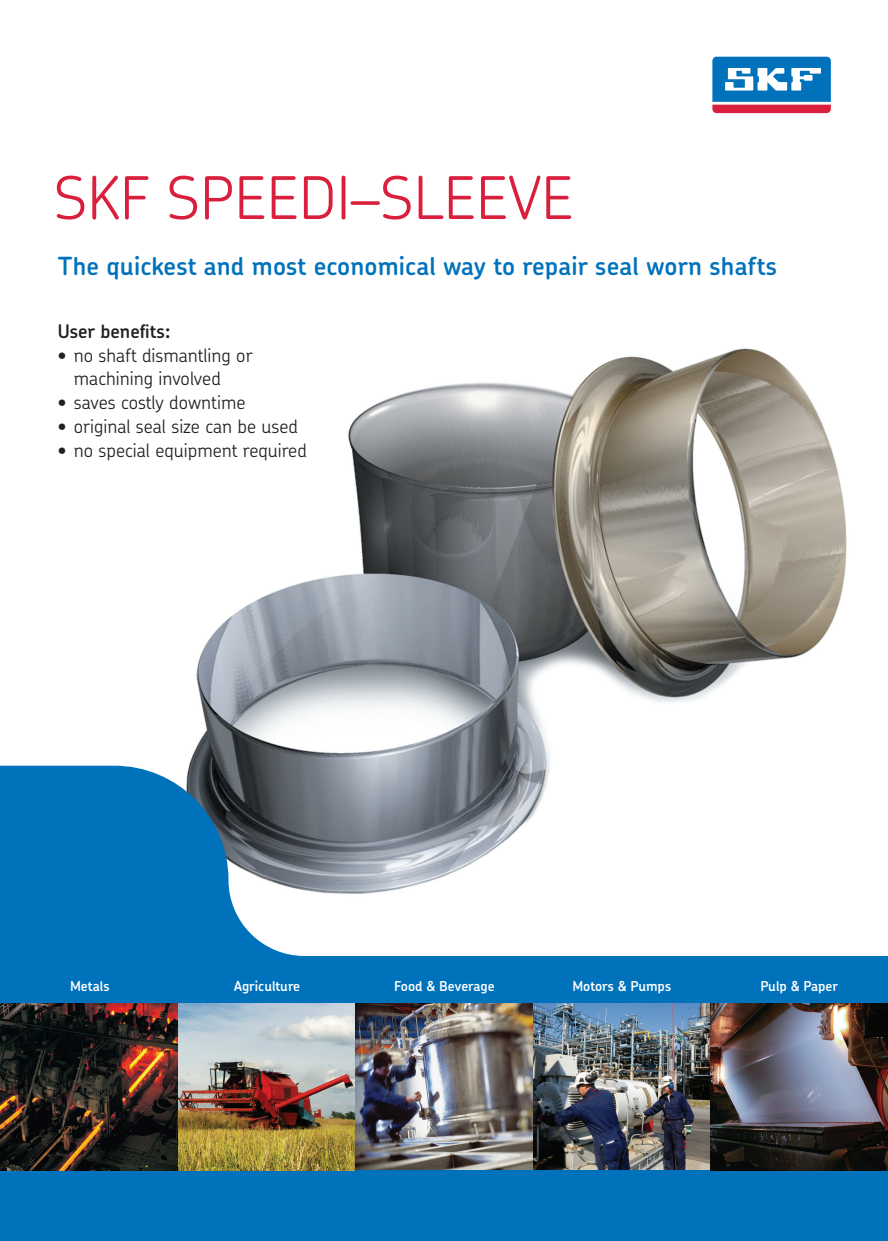
<style>
.page{position:relative;width:888px;height:1241px;background:#fff}
.page>*{position:absolute;margin:0;border:0;box-sizing:border-box;transform-origin:0 0}
.t1{font:300 58.75px "SKF Chevin";color:#da1f3d}
.t2{font:600 25px "SKF Chevin";letter-spacing:.005em;color:#0072bc}
.t3{font:300 18.75px/23.8px "SKF Chevin";color:#231f20}
.t4{font:600 18.75px "SKF Chevin";color:#231f20}
.t5{font:600 13.75px "SKF Chevin";color:#fff}
</style>
<div class="page">
<img style="left:189px;top:348px;width:658px;height:417px">
<svg style="left:0;top:765px;width:887px;height:475px;fill:#0072bc"></svg>
<svg style="left:709px;top:54px;width:124px;height:62px"></svg>
<svg style="left:712px;top:57px;width:118px;height:56px"></svg>
<img style="left:0;top:1002px;width:887px;height:167px">
<h1 class="t1" style="left:54px;top:177px;width:521px">SKF SPEEDI–SLEEVE</h1>
<h2 class="t2" style="left:58px;top:257px;width:720px">The quickest and most economical way to repair seal worn shafts</h2>
<p class="t4" style="left:58px;top:324px;width:114px">User benefits:</p>
<p class="t3" style="left:74px;top:344px;width:180px;text-indent:-16px">• no shaft dismantling or machining involved</p>
<p class="t3" style="left:58px;top:392px;width:189px">• saves costly downtime</p>
<p class="t3" style="left:58px;top:416px;width:242px">• original seal size can be used</p>
<p class="t3" style="left:58px;top:439px;width:250px">• no special equipment required</p>
<p class="t5" style="left:70px;top:980px;width:41px">Metals</p>
<p class="t5" style="left:234px;top:980px;width:67px">Agriculture</p>
<p class="t5" style="left:394px;top:980px;width:102px">Food &amp; Beverage</p>
<p class="t5" style="left:572px;top:980px;width:100px">Motors &amp; Pumps</p>
<p class="t5" style="left:760px;top:980px;width:79px">Pulp &amp; Paper</p>
</div>
